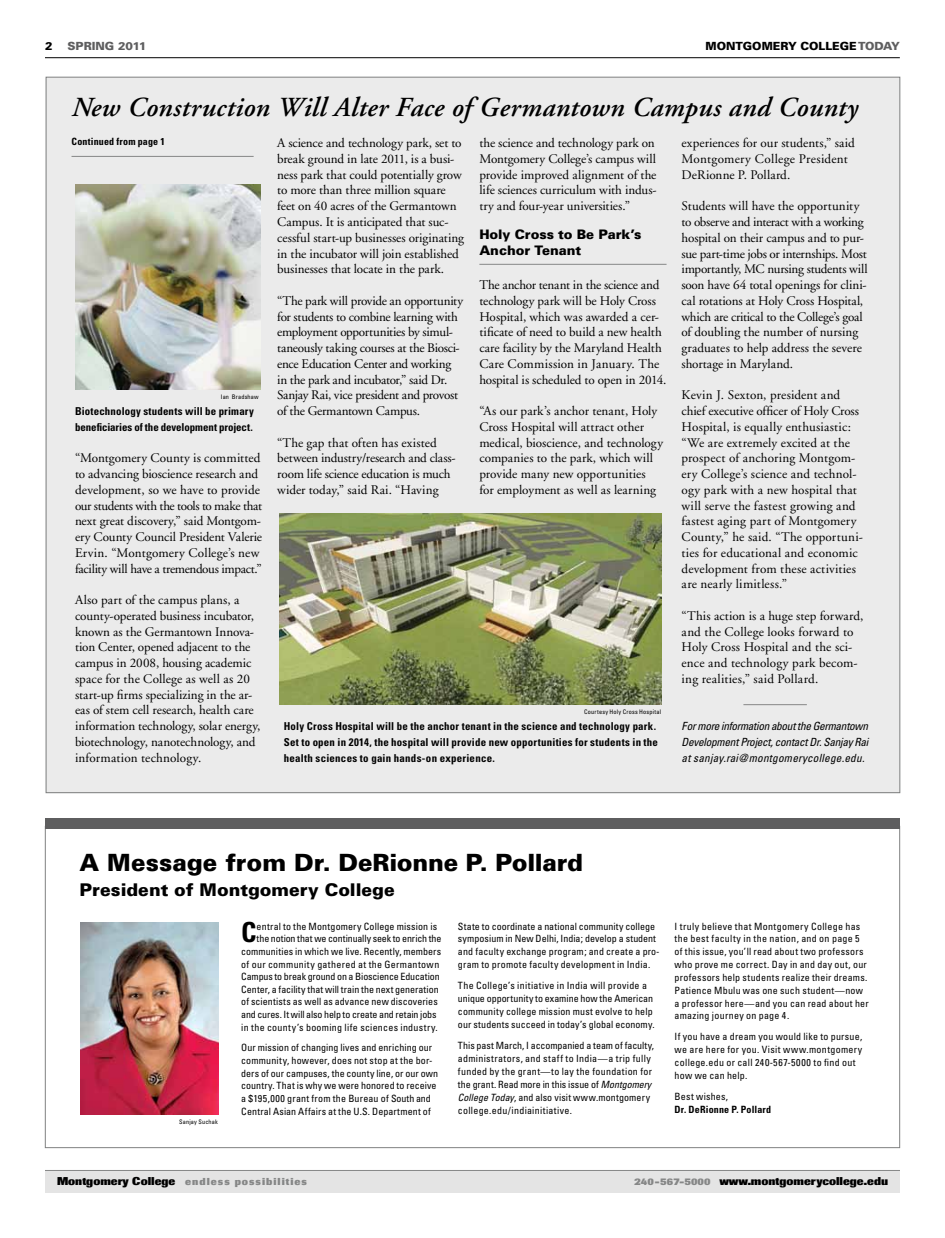
<style>
.page{position:relative;width:945px;height:1238px;background:#fff}
.page>*{position:absolute;margin:0;border:0;box-sizing:border-box;transform-origin:0 0}
.t1{font:700 condensed 27.62px "Univers";color:#000}
.t2{font:italic 600 27.5px "Adobe Garamond";letter-spacing:.015em;color:#000}
.t3{font:900 23.75px "Univers";letter-spacing:-.005em;color:#000}
.t4{font:900 17.5px "Univers";color:#000}
.t5{font:13.12px/15.8px "Adobe Garamond";color:#000}
.t6{font:13.12px/15.8px "Adobe Garamond";letter-spacing:-.025em;color:#000}
.t7{font:900 13.12px/15.6px "Univers";letter-spacing:-.005em;color:#000}
.t8{font:italic condensed 11.25px/15.8px "Univers";letter-spacing:.015em;color:#000;text-align:justify}
.t9{font:800 11.25px "Imago";color:#000}
.t10{font:900 11.25px "Univers";color:#000}
.t11{font:900 11.25px "Univers";color:#5e5e5f}
.t12{font:700 condensed 10.88px/15.8px "Univers";letter-spacing:.02em;color:#000}
.t13{font:condensed 10px/12.9px "Univers";letter-spacing:.02em;color:#000}
.t14{font:condensed 10px "Univers";letter-spacing:-.01em;color:#000}
.t15{font:condensed 10px "Univers";color:#000}
.t16{font:condensed 10px "Univers";letter-spacing:-.015em;color:#000}
.t17{font:700 condensed 10px "Univers";letter-spacing:.015em;color:#000}
.t18{font:800 10px "Imago";letter-spacing:.1em;color:#868787}
.t19{font:condensed 6.25px "Univers";letter-spacing:.03em;color:#000}
.s1{color:#5e5e5f}
.s2{font-style:italic}
.s3{font-size:11.25px;color:#000}
.s4{font-size:10px;color:#868787}
</style>
<div class="page">
<hr style="left:45px;top:57px;width:855px;height:1px;background:#000">
<div style="left:45px;top:1170px;width:855px;height:22px;background:#e4e4e4"></div>
<hr style="left:45px;top:1170px;width:855px;height:1px;background:#868787">
<div style="left:46px;top:78px;width:854px;height:715px;background:#ebebeb"></div>
<div style="left:45px;top:818px;width:855px;height:10px;background:#5e5e5f"></div>
<hr style="left:479px;top:264px;width:188px;height:1px;background:#868787">
<hr style="left:743px;top:704px;width:64px;height:1px;background:#868787">
<img style="left:75px;top:184px;width:185px;height:206px">
<hr style="left:72px;top:156px;width:182px;height:1px;background:#868787">
<img style="left:279px;top:514px;width:383px;height:191px">
<img style="left:80px;top:922px;width:139px;height:192px">
<p class="t10" style="left:45px;top:39px;width:9px">2</p>
<p class="t11" style="left:67px;top:39px;width:80px">SPRING 2011</p>
<p class="t10" style="left:705px;top:39px;width:196px">MONTGOMERY COLLEGE <span class="s1">TODAY</span></p>
<h2 class="t2" style="left:72px;top:92px;width:788px">New Construction Will Alter Face of Germantown Campus and County</h2>
<p class="t17" style="left:72px;top:135px;width:95px">Continued from page 1</p>
<p class="t19" style="left:221px;top:392px;width:39px">Ian Bradshaw</p>
<p class="t12" style="left:75px;top:403px;width:180px">Biotechnology students will be primary beneficiaries of the development project.</p>
<p class="t5" style="left:75px;top:450px;width:189px">“Montgomery County is committed to advancing bioscience research and development, so we have to provide our students with the tools to make that next great discovery,” said Montgom&shy;ery County Council President Valerie Ervin. “Montgomery College’s new facility will have a tremendous impact.”</p>
<p class="t5" style="left:75px;top:592px;width:187px">Also part of the campus plans, a county-operated business incubator, known as the Germantown Innova&shy;tion Center, opened adjacent to the campus in 2008, housing academic space for the College as well as 20 start-up firms specializing in the ar&shy;eas of stem cell research, health care information technology, solar energy, biotechnology, nanotechnology, and information technology.</p>
<p class="t5" style="left:277px;top:135px;width:188px">A science and technology park, set to break ground in late 2011, is a busi&shy;ness park that could potentially grow to more than three million square feet on 40 acres of the Germantown Campus. It is anticipated that suc&shy;cessful start-up businesses originating in the incubator will join established businesses that locate in the park.</p>
<p class="t6" style="left:277px;top:293px;width:188px">“The park will provide an opportunity for students to combine learning with employment opportunities by simul&shy;taneously taking courses at the Biosci&shy;ence Education Center and working in the park and incubator,” said Dr.<br>Sanjay Rai, vice president and provost of the Germantown Campus.</p>
<p class="t5" style="left:277px;top:435px;width:180px">“The gap that often has existed between industry/research and class&shy;room life science education is much wider today,” said Rai. “Having</p>
<p class="t5" style="left:479px;top:135px;width:179px">the science and technology park on Montgomery College’s campus will provide improved alignment of the life sciences curriculum with indus&shy;try and four-year universities.”</p>
<p class="t7" style="left:479px;top:227px;width:164px">Holy Cross to Be Park’s<br>Anchor Tenant</p>
<p class="t5" style="left:479px;top:277px;width:189px">The anchor tenant in the science and technology park will be Holy Cross Hospital, which was awarded a cer&shy;tificate of need to build a new health care facility by the Maryland Health Care Commission in January. The hospital is scheduled to open in 2014.</p>
<p class="t5" style="left:479px;top:403px;width:185px">“As our park’s anchor tenant, Holy Cross Hospital will attract other medical, bioscience, and technology companies to the park, which will provide many new opportunities for employment as well as learning</p>
<p class="t19" style="left:584px;top:708px;width:79px">Courtesy Holy Cross Hospital</p>
<p class="t12" style="left:284px;top:718px;width:376px">Holy Cross Hospital will be the anchor tenant in the science and technology park.<br>Set to open in 2014, the hospital will provide new opportunities for students in the health sciences to gain hands-on experience.</p>
<p class="t5" style="left:682px;top:135px;width:175px">experiences for our students,” said<br>Montgomery College President<br>DeRionne P. Pollard.</p>
<p class="t5" style="left:682px;top:198px;width:188px">Students will have the opportunity to observe and interact with a working hospital on their campus and to pur&shy;sue part-time jobs or internships. Most importantly, MC nursing students will soon have 64 total openings for clini&shy;cal rotations at Holy Cross Hospital, which are critical to the College’s goal of doubling the number of nursing graduates to help address the severe shortage in Maryland.</p>
<p class="t5" style="left:682px;top:387px;width:183px">Kevin J. Sexton, president and chief executive officer of Holy Cross Hospital, is equally enthusiastic: “We are extremely excited at the prospect of anchoring Montgom&shy;ery College’s science and technol&shy;ogy park with a new hospital that will serve the fastest growing and fastest aging part of Montgomery County,” he said. “The opportuni&shy;ties for educational and economic development from these activities are nearly limitless.”</p>
<p class="t5" style="left:682px;top:608px;width:183px">“This action is a huge step forward, and the College looks forward to<br>Holy Cross Hospital and the sci&shy;ence and technology park becom&shy;ing realities,” said Pollard.</p>
<p class="t8" style="left:682px;top:718px;width:188px">For more information about the Germantown Development Project, contact Dr. Sanjay Rai at sanjay.rai@montgomerycollege.edu.</p>
<h3 class="t3" style="left:80px;top:847px;width:505px">A Message from Dr. DeRionne P. Pollard</h3>
<h3 class="t4" style="left:80px;top:879px;width:317px">President of Montgomery College</h3>
<p class="t19" style="left:179px;top:1118px;width:40px">Sanjay Suchak</p>
<h1 class="t1" style="left:241px;top:915px;width:17px">C</h1>
<p class="t13" style="left:257px;top:919px;width:182px">entral to the Montgomery College mission is</p>
<p class="t14" style="left:257px;top:932px;width:186px">the notion that we continually seek to enrich the</p>
<p class="t13" style="left:241px;top:944px;width:201px">communities in which we live. Recently, members</p>
<p class="t13" style="left:241px;top:957px;width:200px">of our community gathered at the Germantown</p>
<p class="t16" style="left:241px;top:970px;width:200px">Campus to break ground on a Bioscience Education</p>
<p class="t15" style="left:241px;top:983px;width:199px">Center, a facility that will train the next generation</p>
<p class="t13" style="left:241px;top:995px;width:198px">of scientists as well as advance new discoveries</p>
<p class="t14" style="left:241px;top:1008px;width:197px">and cures. It will also help to create and retain jobs</p>
<p class="t13" style="left:241px;top:1020px;width:198px">in the county’s booming life sciences industry.</p>
<p class="t13" style="left:241px;top:1041px;width:199px">Our mission of changing lives and enriching our community, however, does not stop at the bor&shy;ders of our campuses, the county line, or our own country. That is why we were honored to receive a $195,000 grant from the Bureau of South and Central Asian Affairs at the U.S. Department of</p>
<p class="t13" style="left:458px;top:919px;width:203px">State to coordinate a national community college symposium in New Delhi, India; develop a student and faculty exchange program; and create a pro&shy;gram to promote faculty development in India.</p>
<p class="t13" style="left:458px;top:979px;width:198px">The College’s initiative in India will provide a unique opportunity to examine how the American community college mission must evolve to help our students succeed in today’s global economy.</p>
<p class="t13" style="left:458px;top:1039px;width:198px">This past March, I accompanied a team of faculty, administrators, and staff to India—a trip fully funded by the grant—to lay the foundation for the grant. Read more in this issue of <span class="s2">Montgomery College Today</span>, and also visit www.montgomery college.edu/indiainitiative.</p>
<p class="t13" style="left:675px;top:919px;width:196px">I truly believe that Montgomery College has the best faculty in the nation, and on page 5 of this issue, you’ll read about two professors who prove me correct. Day in and day out, our professors help students realize their dreams.<br>Patience Mbulu was one such student—now a professor here—and you can read about her amazing journey on page 4.</p>
<p class="t13" style="left:675px;top:1030px;width:189px">If you have a dream you would like to pursue, we are here for you. Visit www.montgomery college.edu or call 240-567-5000 to find out how we can help.</p>
<p class="t13" style="left:675px;top:1089px;width:55px">Best wishes,</p>
<p class="t17" style="left:675px;top:1102px;width:98px">Dr. DeRionne P. Pollard</p>
<p class="t18" style="left:57px;top:1175px;width:251px"><span class="s3">Montgomery College</span> endless possibilities</p>
<p class="t9" style="left:634px;top:1174px;width:255px"><span class="s4">240-567-5000</span> www.montgomerycollege.edu</p>
</div>
